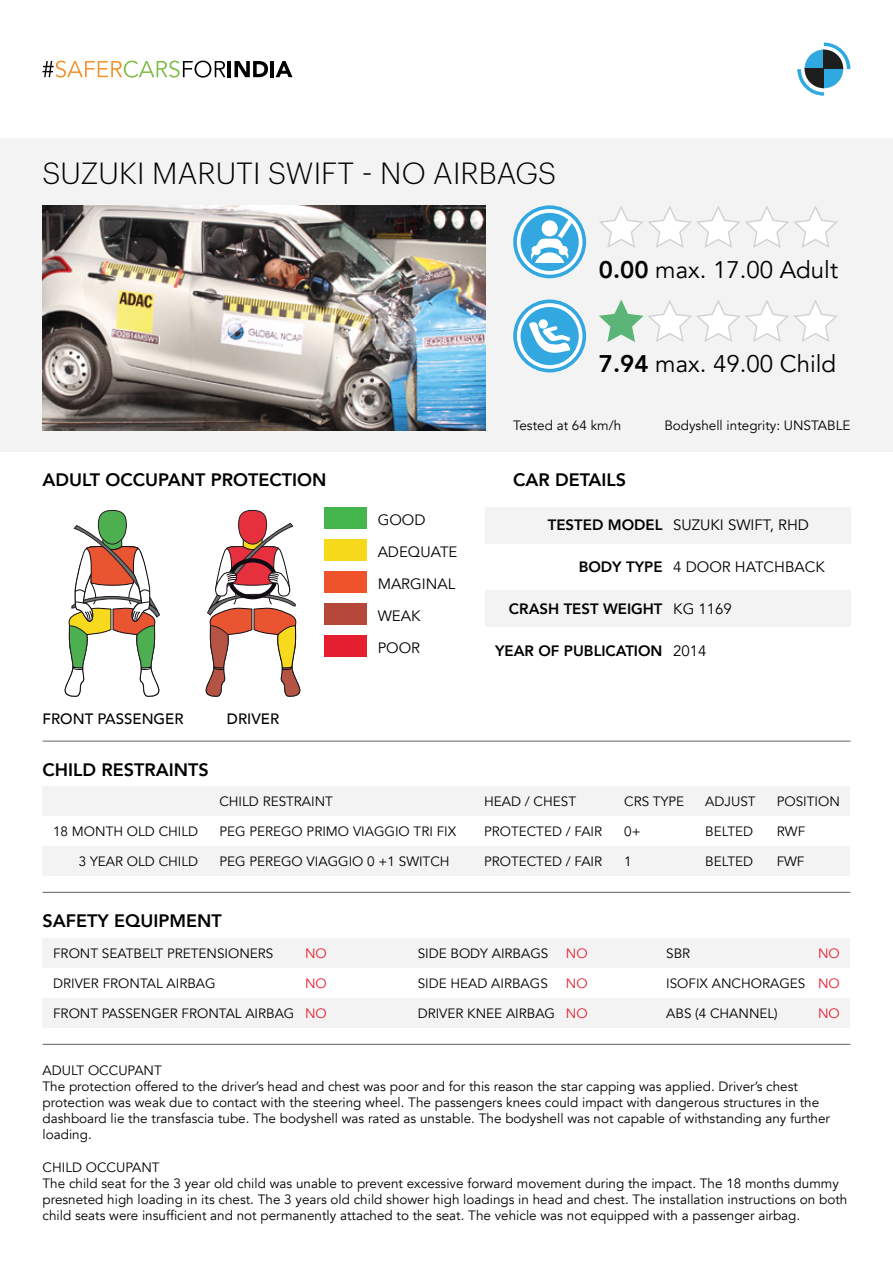
<style>
.page{position:relative;width:893px;height:1263px;background:#fff}
.page>*{position:absolute;margin:0;border:0;box-sizing:border-box;transform-origin:0 0}
.t1{font:300 30px "Graphik";letter-spacing:.005em;color:#000}
.t2{font:24px "Avenir";color:#000}
.t3{font:800 18px "Avenir";color:#000}
.t4{font:15px/32px "Avenir";color:#000}
.t5{font:800 15px "Avenir";color:#000}
.t6{font:500 15px "Avenir";color:#000}
.t7{font:13.5px/16.2px "Avenir";color:#000}
.t8{font:13.5px "Avenir";color:#e51f2f}
.s1{font-weight:800}
</style>
<div class="page">
<div style="left:0;top:138px;width:893px;height:313px;background:#f3f3f3"></div>
<svg style="left:43px;top:61px;width:183px;height:17px"></svg>
<hr style="left:228px;top:61px;width:3px;height:16px;background:#020203">
<svg style="left:234px;top:61px;width:34px;height:16px"></svg>
<hr style="left:270px;top:61px;width:4px;height:16px;background:#020203">
<svg style="left:276px;top:61px;width:17px;height:16px"></svg>
<svg style="left:797px;top:43px;width:53px;height:53px"></svg>
<div style="left:43px;top:846px;width:807px;height:29px;background:#f3f3f3"></div>
<div style="left:43px;top:786px;width:807px;height:30px;background:#f3f3f3"></div>
<hr style="left:43px;top:741px;width:807px;height:1px;background:#646363">
<hr style="left:43px;top:892px;width:807px;height:1px;background:#646363">
<hr style="left:43px;top:1044px;width:807px;height:1px;background:#646363">
<div style="left:43px;top:998px;width:807px;height:29px;background:#f3f3f3"></div>
<div style="left:43px;top:938px;width:807px;height:29px;background:#f3f3f3"></div>
<svg style="left:599px;top:300px;width:238px;height:42px"></svg>
<svg style="left:513px;top:300px;width:73px;height:72px"></svg>
<svg style="left:517px;top:303px;width:65px;height:66px"></svg>
<div style="left:521px;top:307px;width:58px;height:58px;background:#33a8e0;border-radius:29px"></div>
<svg style="left:529px;top:321px;width:41px;height:32px"></svg>
<svg style="left:513px;top:205px;width:73px;height:73px"></svg>
<svg style="left:517px;top:209px;width:65px;height:66px"></svg>
<div style="left:521px;top:213px;width:58px;height:58px;background:#33a8e0;border-radius:29px"></div>
<svg style="left:530px;top:219px;width:42px;height:44px"></svg>
<svg style="left:599px;top:206px;width:239px;height:42px"></svg>
<img style="left:43px;top:205px;width:442px;height:225px">
<div style="left:485px;top:590px;width:365px;height:36px;background:#f3f3f3"></div>
<div style="left:485px;top:507px;width:365px;height:36px;background:#f3f3f3"></div>
<div style="left:324px;top:507px;width:43px;height:21px;background:#45b54e"></div>
<div style="left:324px;top:539px;width:43px;height:21px;background:#f7d91c"></div>
<div style="left:324px;top:571px;width:43px;height:21px;background:#ef532c"></div>
<div style="left:324px;top:603px;width:43px;height:21px;background:#b64839"></div>
<div style="left:324px;top:635px;width:43px;height:21px;background:#e51f2f"></div>
<svg style="left:64px;top:510px;width:96px;height:187px"></svg>
<svg style="left:205px;top:510px;width:96px;height:187px"></svg>
<h1 class="t1" style="left:43px;top:151px;width:515px">SUZUKI MARUTI SWIFT - NO AIRBAGS</h1>
<h2 class="t2" style="left:599px;top:256px;width:241px"><span class="s1">0.00</span> max. 17.00 Adult</h2>
<h2 class="t2" style="left:599px;top:350px;width:239px"><span class="s1">7.94</span> max. 49.00 Child</h2>
<p class="t7" style="left:513px;top:418px;width:110px">Tested at 64 km/h</p>
<p class="t7" style="left:664px;top:418px;width:188px">Bodyshell integrity: UNSTABLE</p>
<h3 class="t3" style="left:43px;top:466px;width:285px">ADULT OCCUPANT PROTECTION</h3>
<h3 class="t3" style="left:513px;top:466px;width:115px">CAR DETAILS</h3>
<p class="t5" style="left:548px;top:513px;width:116px">TESTED MODEL</p>
<p class="t5" style="left:579px;top:555px;width:85px">BODY TYPE</p>
<p class="t5" style="left:509px;top:597px;width:155px">CRASH TEST WEIGHT</p>
<p class="t5" style="left:495px;top:639px;width:169px">YEAR OF PUBLICATION</p>
<p class="t4" style="left:378px;top:504px;width:81px">GOOD<br>ADEQUATE<br>MARGINAL<br>WEAK<br>POOR</p>
<p class="t4" style="left:673px;top:509px;width:137px">SUZUKI SWIFT, RHD</p>
<p class="t4" style="left:673px;top:551px;width:153px">4 DOOR HATCHBACK</p>
<p class="t4" style="left:673px;top:593px;width:60px">KG 1169</p>
<p class="t4" style="left:673px;top:635px;width:35px">2014</p>
<p class="t6" style="left:43px;top:706px;width:143px">FRONT PASSENGER</p>
<p class="t6" style="left:227px;top:706px;width:54px">DRIVER</p>
<h3 class="t3" style="left:43px;top:756px;width:168px">CHILD RESTRAINTS</h3>
<p class="t7" style="left:53px;top:823px;width:147px">18 MONTH OLD CHILD</p>
<p class="t7" style="left:79px;top:853px;width:121px">3 YEAR OLD CHILD</p>
<p class="t7" style="left:219px;top:794px;width:115px">CHILD RESTRAINT</p>
<p class="t7" style="left:219px;top:823px;width:238px">PEG PEREGO PRIMO VIAGGIO TRI FIX</p>
<p class="t7" style="left:219px;top:853px;width:232px">PEG PEREGO VIAGGIO 0 +1 SWITCH</p>
<p class="t7" style="left:484px;top:794px;width:94px">HEAD / CHEST</p>
<p class="t7" style="left:484px;top:823px;width:120px">PROTECTED / FAIR</p>
<p class="t7" style="left:484px;top:853px;width:120px">PROTECTED / FAIR</p>
<h3 class="t3" style="left:43px;top:907px;width:181px">SAFETY EQUIPMENT</h3>
<p class="t7" style="left:53px;top:945px;width:222px">FRONT SEATBELT PRETENSIONERS</p>
<p class="t7" style="left:53px;top:975px;width:164px">DRIVER FRONTAL AIRBAG</p>
<p class="t7" style="left:53px;top:1005px;width:243px">FRONT PASSENGER FRONTAL AIRBAG</p>
<p class="t8" style="left:305px;top:945px;width:23px">NO</p>
<p class="t8" style="left:305px;top:975px;width:23px">NO</p>
<p class="t8" style="left:305px;top:1005px;width:23px">NO</p>
<p class="t7" style="left:418px;top:945px;width:132px">SIDE BODY AIRBAGS</p>
<p class="t7" style="left:418px;top:975px;width:132px">SIDE HEAD AIRBAGS</p>
<p class="t7" style="left:418px;top:1005px;width:139px">DRIVER KNEE AIRBAG</p>
<p class="t8" style="left:566px;top:945px;width:23px">NO</p>
<p class="t8" style="left:566px;top:975px;width:23px">NO</p>
<p class="t8" style="left:566px;top:1005px;width:23px">NO</p>
<p class="t7" style="left:624px;top:794px;width:62px">CRS TYPE</p>
<p class="t7" style="left:624px;top:823px;width:18px">0+</p>
<p class="t7" style="left:624px;top:853px;width:9px">1</p>
<p class="t7" style="left:705px;top:794px;width:52px">ADJUST</p>
<p class="t7" style="left:705px;top:823px;width:49px">BELTED</p>
<p class="t7" style="left:705px;top:853px;width:49px">BELTED</p>
<p class="t7" style="left:777px;top:794px;width:65px">POSITION</p>
<p class="t7" style="left:777px;top:823px;width:30px">RWF</p>
<p class="t7" style="left:777px;top:853px;width:29px">FWF</p>
<p class="t7" style="left:666px;top:945px;width:26px">SBR</p>
<p class="t7" style="left:666px;top:975px;width:141px">ISOFIX ANCHORAGES</p>
<p class="t7" style="left:666px;top:1005px;width:113px">ABS (4 CHANNEL)</p>
<p class="t8" style="left:818px;top:945px;width:23px">NO</p>
<p class="t8" style="left:818px;top:975px;width:23px">NO</p>
<p class="t8" style="left:818px;top:1005px;width:23px">NO</p>
<p class="t7" style="left:43px;top:1062px;width:789px">ADULT OCCUPANT<br>The protection offered to the driver’s head and chest was poor and for this reason the star capping was applied. Driver’s chest protection was weak due to contact with the steering wheel. The passengers knees could impact with dangerous structures in the dashboard lie the transfascia tube. The bodyshell was rated as unstable. The bodyshell was not capable of withstanding any further loading.</p>
<p class="t7" style="left:43px;top:1159px;width:806px">CHILD OCCUPANT<br>The child seat for the 3 year old child was unable to prevent excessive forward movement during the impact. The 18 months dummy presneted high loading in its chest. The 3 years old child shower high loadings in head and chest. The installation instructions on both child seats were insufficient and not permanently attached to the seat. The vehicle was not equipped with a passenger airbag.</p>
</div>
